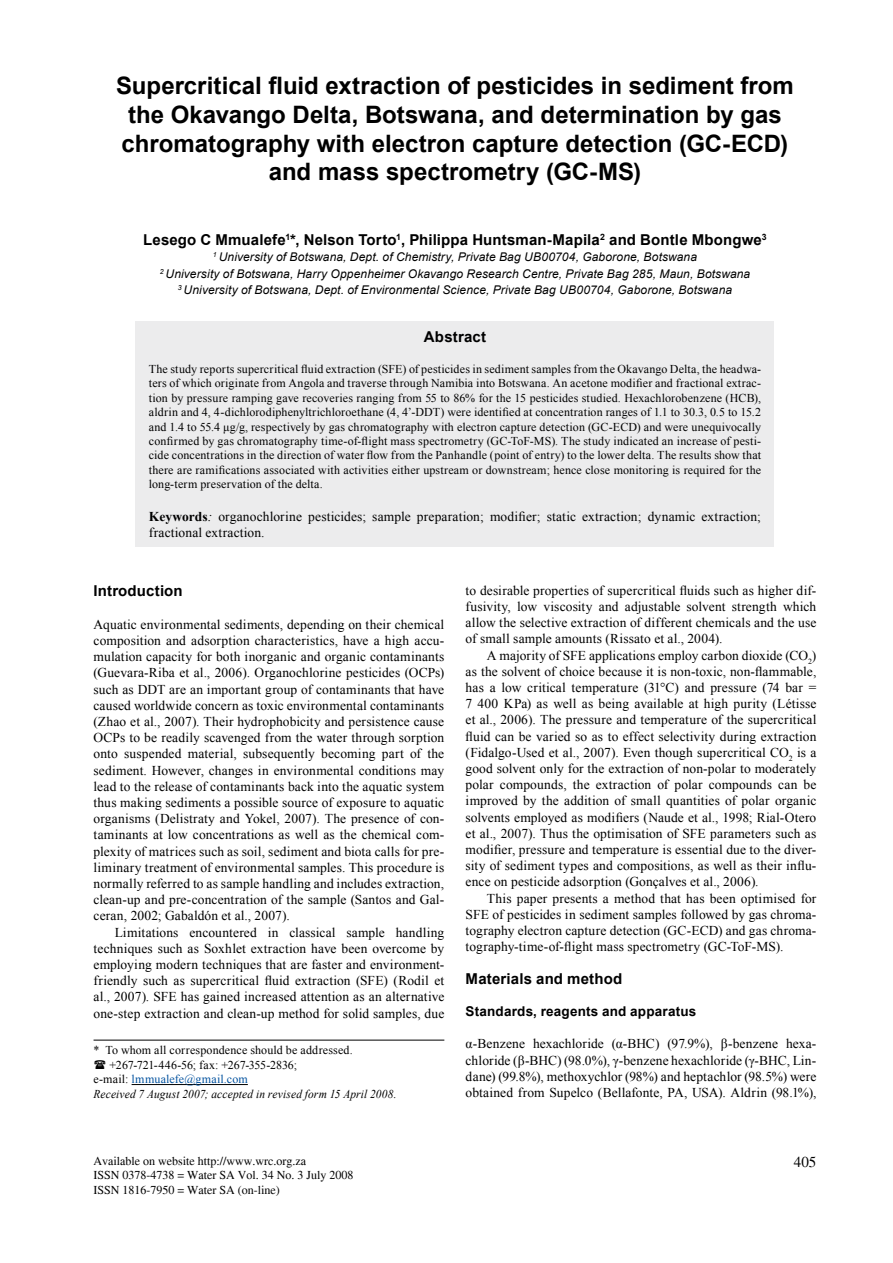
<style>
.page{position:relative;width:893px;height:1263px;background:#fff}
.page>*{position:absolute;margin:0;border:0;box-sizing:border-box;transform-origin:0 0}
.t1{font:700 24px/28.8px "Arial";color:#000;text-align:center}
.t2{font:700 15px "Arial";letter-spacing:.01em;color:#000}
.t3{font:15px "Times";color:#000}
.t4{font:13.5px/16.2px "Times New Roman";letter-spacing:.01em;color:#000;text-align:justify}
.t5{font:700 13.5px "Arial";letter-spacing:.015em;color:#000}
.t6{font:12px/14.4px "Times New Roman";letter-spacing:.01em;color:#000;text-align:justify}
.t7{font:italic 12px/16.2px "Arial";letter-spacing:.01em;color:#000;text-align:center}
.t8{font:12px/14.4px "Times";color:#000}
.t9{font:italic 12px "Times New Roman";letter-spacing:.015em;color:#000;scale:.95 1}
.t10{font:12px "Times New Roman";letter-spacing:.015em;color:#00519e}
.s1{font-weight:700}
.s2{font-style:italic}
.s3{color:#000}
</style>
<div class="page">
<div style="left:136px;top:322px;width:638px;height:225px;background:#ececed"></div>
<hr style="left:132px;top:1084px;width:116px;height:1px;background:#000">
<hr style="left:94px;top:1040px;width:350px;height:1px;background:#000">
<h1 class="t1" style="left:116px;top:72px;width:679px">Supercritical fluid extraction of pesticides in sediment from the Okavango Delta, Botswana, and determination by gas chromatography with electron capture detection (GC-ECD) and mass spectrometry (GC-MS)</h1>
<p class="t2" style="left:143px;top:230px;width:625px">Lesego C Mmualefe<sup>1</sup>*, Nelson Torto<sup>1</sup>, Philippa Huntsman-Mapila<sup>2</sup> and Bontle Mbongwe<sup>3</sup></p>
<p class="t7" style="left:160px;top:249px;width:592px"><sup>1</sup> University of Botswana, Dept. of Chemistry, Private Bag UB00704, Gaborone, Botswana<br><sup>2</sup> University of Botswana, Harry Oppenheimer Okavango Research Centre, Private Bag 285, Maun, Botswana<br><sup>3</sup> University of Botswana, Dept. of Environmental Science, Private Bag UB00704, Gaborone, Botswana</p>
<p class="t2" style="left:424px;top:327px;width:64px">Abstract</p>
<p class="t6" style="left:149px;top:362px;width:614px">The study reports supercritical fluid extraction (SFE) of pesticides in sediment samples from the Okavango Delta, the headwa&shy;ters of which originate from Angola and traverse through Namibia into Botswana. An acetone modifier and fractional extrac&shy;tion by pressure ramping gave recoveries ranging from 55 to 86% for the 15 pesticides studied. Hexachlorobenzene (HCB), aldrin and 4, 4-dichlorodiphenyltrichloroethane (4, 4’-DDT) were identified at concentration ranges of 1.1 to 30.3, 0.5 to 15.2 and 1.4 to 55.4 μg/g, respectively by gas chromatography with electron capture detection (GC-ECD) and were unequivocally confirmed by gas chromatography time-of-flight mass spectrometry (GC-ToF-MS). The study indicated an increase of pesti&shy;cide concentrations in the direction of water flow from the Panhandle (point of entry) to the lower delta. The results show that there are ramifications associated with activities either upstream or downstream; hence close monitoring is required for the long-term preservation of the delta.</p>
<p class="t4" style="left:149px;top:508px;width:614px"><span class="s1">Keywords</span><span class="s2">:</span> organochlorine pesticides; sample preparation; modifier; static extraction; dynamic extraction; fractional extraction.</p>
<p class="t2" style="left:94px;top:581px;width:91px">Introduction</p>
<p class="t4" style="left:94px;top:616px;width:352px">Aquatic environmental sediments, depending on their chemical composition and adsorption characteristics, have a high accu&shy;mulation capacity for both inorganic and organic contaminants (Guevara-Riba et al., 2006). Organochlorine pesticides (OCPs) such as DDT are an important group of contaminants that have caused worldwide concern as toxic environmental contaminants (Zhao et al., 2007). Their hydrophobicity and persistence cause OCPs to be readily scavenged from the water through sorption onto suspended material, subsequently becoming part of the sediment. However, changes in environmental conditions may lead to the release of contaminants back into the aquatic system thus making sediments a possible source of exposure to aquatic organisms (Delistraty and Yokel, 2007). The presence of con&shy;taminants at low concentrations as well as the chemical com&shy;plexity of matrices such as soil, sediment and biota calls for pre&shy;liminary treatment of environmental samples. This procedure is normally referred to as sample handling and includes extraction, clean-up and pre-concentration of the sample (Santos and Gal&shy;ceran, 2002; Gabaldón et al., 2007).</p>
<p class="t4" style="left:94px;top:924px;width:352px;text-indent:21px">Limitations encountered in classical sample handling techniques such as Soxhlet extraction have been overcome by employing modern techniques that are faster and environment&shy;friendly such as supercritical fluid extraction (SFE) (Rodil et al., 2007). SFE has gained increased attention as an alternative one-step extraction and clean-up method for solid samples, due</p>
<p class="t6" style="left:94px;top:1043px;width:261px">* To whom all correspondence should be addressed.</p>
<p class="t6" style="left:110px;top:1057px;width:189px">+267-721-446-56; fax: +267-355-2836;</p>
<p class="t10" style="left:94px;top:1071px;width:156px"><span class="s3">e-mail:</span> lmmualefe@gmail.com</p>
<p class="t9" style="left:94px;top:1085px;width:321px">Received 7 August 2007; accepted in revised form 15 April 2008.</p>
<p class="t4" style="left:466px;top:582px;width:352px">to desirable properties of supercritical fluids such as higher dif&shy;fusivity, low viscosity and adjustable solvent strength which allow the selective extraction of different chemicals and the use of small sample amounts (Rissato et al., 2004).</p>
<p class="t4" style="left:466px;top:647px;width:352px;text-indent:21px">A majority of SFE applications employ carbon dioxide (CO<sub>2</sub>) as the solvent of choice because it is non-toxic, non-flammable, has a low critical temperature (31°C) and pressure (74 bar = 7 400 KPa) as well as being available at high purity (Létisse et al., 2006). The pressure and temperature of the supercritical fluid can be varied so as to effect selectivity during extraction (Fidalgo-Used et al., 2007). Even though supercritical CO<sub>2</sub> is a good solvent only for the extraction of non-polar to moderately polar compounds, the extraction of polar compounds can be improved by the addition of small quantities of polar organic solvents employed as modifiers (Naude et al., 1998; Rial-Otero et al., 2007). Thus the optimisation of SFE parameters such as modifier, pressure and temperature is essential due to the diver&shy;sity of sediment types and compositions, as well as their influ&shy;ence on pesticide adsorption (Gonçalves et al., 2006).</p>
<p class="t4" style="left:466px;top:890px;width:352px;text-indent:21px">This paper presents a method that has been optimised for SFE of pesticides in sediment samples followed by gas chroma&shy;tography electron capture detection (GC-ECD) and gas chroma&shy;tography-time-of-flight mass spectrometry (GC-ToF-MS).</p>
<p class="t2" style="left:466px;top:968px;width:158px">Materials and method</p>
<p class="t5" style="left:466px;top:1002px;width:232px">Standards, reagents and apparatus</p>
<p class="t4" style="left:466px;top:1035px;width:352px">α-Benzene hexachloride (α-BHC) (97.9%), β-benzene hexa&shy;chloride (β-BHC) (98.0%), γ-benzene hexachloride (γ-BHC, Lin&shy;dane) (99.8%), methoxychlor (98%) and heptachlor (98.5%) were obtained from Supelco (Bellafonte, PA, USA). Aldrin (98.1%),</p>
<p class="t8" style="left:94px;top:1154px;width:262px">Available on website http://www.wrc.org.za<br>ISSN 0378-4738 = Water SA Vol. 34 No. 3 July 2008<br>ISSN 1816-7950 = Water SA (on-line)</p>
<p class="t3" style="left:794px;top:1153px;width:24px">405</p>
</div>
